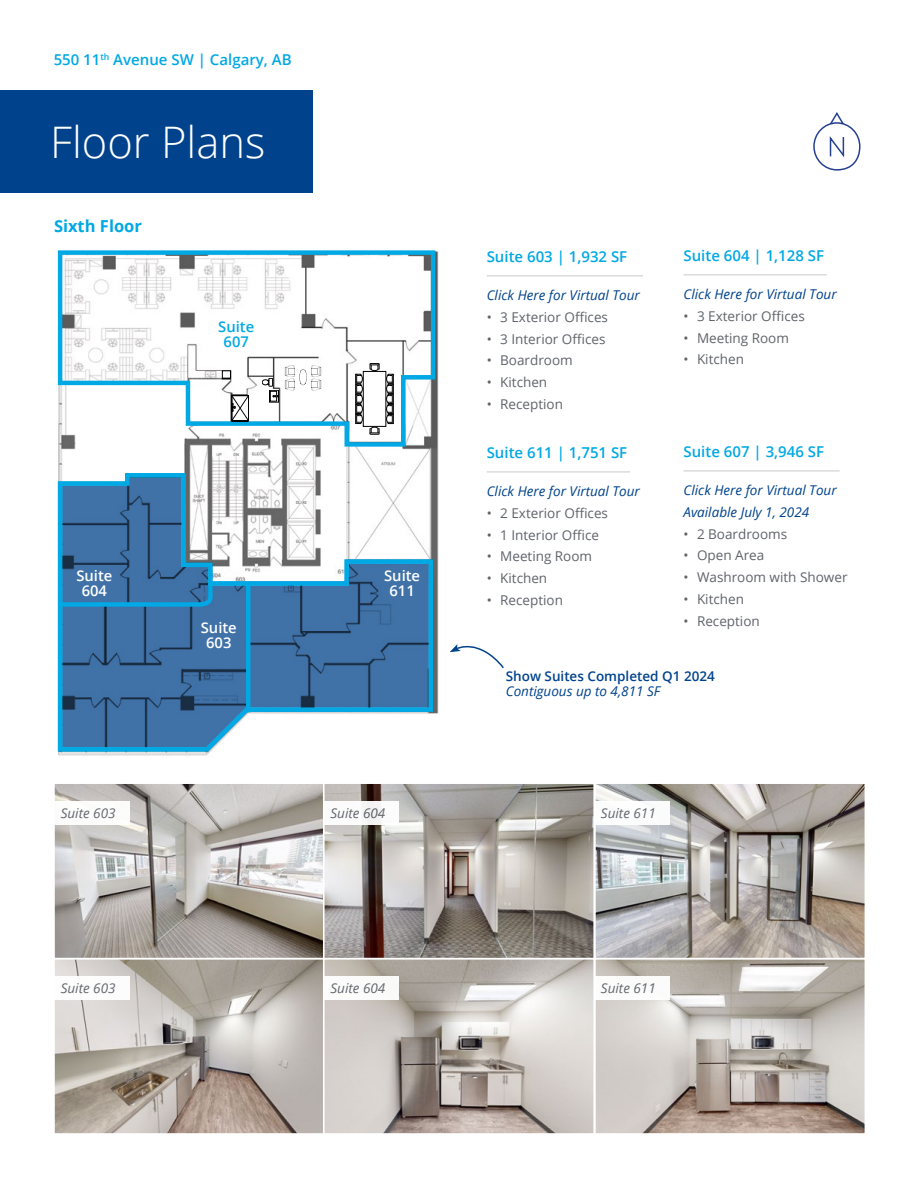
<style>
.page{position:relative;width:918px;height:1188px;background:#fff}
.page>*{position:absolute;margin:0;border:0;box-sizing:border-box;transform-origin:0 0}
.t1{font:300 43.5px "Open Sans";color:#fff}
.t2{font:700 16.5px "Open Sans";color:#00a8e4}
.t3{font:600 15px "Open Sans";color:#00a8e4}
.t4{font:600 14.85px/14.9px "Open Sans";color:#fff;text-align:center}
.t5{font:600 14.85px/14.9px "Open Sans";color:#00a8e4;text-align:center}
.t6{font:13.5px "Open Sans";color:#5f636a}
.t7{font:italic 13.5px/21.8px "Open Sans";color:#00438c}
.t8{font:italic 13.5px "Open Sans";color:#5f636a}
.t9{font:600 13.5px "Open Sans";color:#00438c}
</style>
<div class="page">
<div style="left:0;top:90px;width:312px;height:103px;background:#00438c"></div>
<img style="left:58px;top:252px;width:381px;height:504px">
<hr style="left:487px;top:275px;width:156px;height:1px;background:#c7c9c8">
<svg style="left:813px;top:112px;width:48px;height:59px"></svg>
<hr style="left:684px;top:274px;width:143px;height:1px;background:#c7c9c8">
<hr style="left:487px;top:472px;width:143px;height:1px;background:#c7c9c8">
<hr style="left:684px;top:471px;width:156px;height:1px;background:#c7c9c8">
<svg style="left:450px;top:644px;width:54px;height:25px"></svg>
<img style="left:597px;top:961px;width:266px;height:171px">
<div style="left:594px;top:958px;width:272px;height:177px;border:2px solid #fff"></div>
<svg style="left:56px;top:961px;width:266px;height:171px"></svg>
<div style="left:53px;top:958px;width:272px;height:177px;border:2px solid #fff"></div>
<svg style="left:326px;top:961px;width:266px;height:171px"></svg>
<div style="left:323px;top:958px;width:272px;height:177px;border:2px solid #fff"></div>
<svg style="left:597px;top:785px;width:266px;height:171px"></svg>
<div style="left:594px;top:782px;width:272px;height:177px;border:2px solid #fff"></div>
<svg style="left:56px;top:785px;width:266px;height:171px"></svg>
<div style="left:53px;top:782px;width:272px;height:177px;border:2px solid #fff"></div>
<svg style="left:326px;top:785px;width:266px;height:171px"></svg>
<div style="left:323px;top:782px;width:272px;height:177px;border:2px solid #fff"></div>
<svg style="left:57px;top:250px;width:381px;height:199px"></svg>
<svg style="left:285px;top:366px;width:36px;height:24px"></svg>
<div style="left:269px;top:390px;width:10px;height:12px;border:1px solid #000"></div>
<svg style="left:262px;top:378px;width:16px;height:23px"></svg>
<svg style="left:232px;top:395px;width:17px;height:27px"></svg>
<div style="left:222px;top:371px;width:9px;height:8px;border:1px solid #010101"></div>
<svg style="left:355px;top:374px;width:8px;height:50px"></svg>
<svg style="left:386px;top:374px;width:8px;height:50px"></svg>
<svg style="left:370px;top:363px;width:10px;height:8px"></svg>
<svg style="left:370px;top:427px;width:9px;height:7px"></svg>
<div style="left:363px;top:371px;width:23px;height:55px;border:1px solid #000"></div>
<svg style="left:57px;top:471px;width:378px;height:283px"></svg>
<div style="left:54px;top:801px;width:75px;height:24px;background:#fff"></div>
<div style="left:324px;top:801px;width:75px;height:24px;background:#fff"></div>
<div style="left:594px;top:801px;width:75px;height:24px;background:#fff"></div>
<div style="left:54px;top:976px;width:75px;height:24px;background:#fff"></div>
<div style="left:324px;top:976px;width:75px;height:24px;background:#fff"></div>
<div style="left:594px;top:976px;width:75px;height:24px;background:#fff"></div>
<p class="t3" style="left:54px;top:50px;width:239px">550 11<sup>th</sup> Avenue SW | Calgary, AB</p>
<h1 class="t1" style="left:50px;top:112px;width:217px">Floor Plans</h1>
<p class="t2" style="left:54px;top:214px;width:89px">Sixth Floor</p>
<p class="t5" style="left:218px;top:319px;width:38px">Suite<br>607</p>
<p class="t4" style="left:76px;top:568px;width:38px">Suite<br>604</p>
<p class="t4" style="left:201px;top:620px;width:38px">Suite<br>603</p>
<p class="t4" style="left:384px;top:568px;width:38px">Suite<br>611</p>
<p class="t3" style="left:487px;top:246px;width:142px">Suite 603 | 1,932 SF</p>
<p class="t7" style="left:487px;top:284px;width:155px">Click Here for Virtual Tour</p>
<p class="t6" style="left:487px;top:308px;width:123px">• 3 Exterior Offices</p>
<p class="t6" style="left:487px;top:330px;width:120px">• 3 Interior Offices</p>
<p class="t6" style="left:487px;top:351px;width:88px">• Boardroom</p>
<p class="t6" style="left:487px;top:373px;width:62px">• Kitchen</p>
<p class="t6" style="left:487px;top:395px;width:78px">• Reception</p>
<p class="t3" style="left:487px;top:442px;width:142px">Suite 611 | 1,751 SF</p>
<p class="t7" style="left:487px;top:480px;width:155px">Click Here for Virtual Tour</p>
<p class="t6" style="left:487px;top:504px;width:123px">• 2 Exterior Offices</p>
<p class="t6" style="left:487px;top:526px;width:114px">• 1 Interior Office</p>
<p class="t6" style="left:487px;top:547px;width:107px">• Meeting Room</p>
<p class="t6" style="left:487px;top:569px;width:62px">• Kitchen</p>
<p class="t6" style="left:487px;top:591px;width:78px">• Reception</p>
<p class="t3" style="left:684px;top:245px;width:142px">Suite 604 | 1,128 SF</p>
<p class="t7" style="left:684px;top:283px;width:155px">Click Here for Virtual Tour</p>
<p class="t6" style="left:684px;top:307px;width:123px">• 3 Exterior Offices</p>
<p class="t6" style="left:684px;top:329px;width:107px">• Meeting Room</p>
<p class="t6" style="left:684px;top:350px;width:62px">• Kitchen</p>
<p class="t3" style="left:684px;top:441px;width:142px">Suite 607 | 3,946 SF</p>
<p class="t7" style="left:684px;top:479px;width:155px">Click Here for Virtual Tour<br>Available July 1, 2024</p>
<p class="t6" style="left:684px;top:525px;width:105px">• 2 Boardrooms</p>
<p class="t6" style="left:684px;top:546px;width:82px">• Open Area</p>
<p class="t6" style="left:684px;top:568px;width:166px">• Washroom with Shower</p>
<p class="t6" style="left:684px;top:590px;width:62px">• Kitchen</p>
<p class="t6" style="left:684px;top:612px;width:78px">• Reception</p>
<p class="t9" style="left:506px;top:667px;width:211px">Show Suites Completed Q1 2024</p>
<p class="t7" style="left:506px;top:680px;width:156px">Contiguous up to 4,811 SF</p>
<p class="t8" style="left:61px;top:804px;width:56px">Suite 603</p>
<p class="t8" style="left:331px;top:804px;width:56px">Suite 604</p>
<p class="t8" style="left:601px;top:804px;width:56px">Suite 611</p>
<p class="t8" style="left:61px;top:979px;width:56px">Suite 603</p>
<p class="t8" style="left:331px;top:979px;width:56px">Suite 604</p>
<p class="t8" style="left:601px;top:979px;width:56px">Suite 611</p>
</div>
